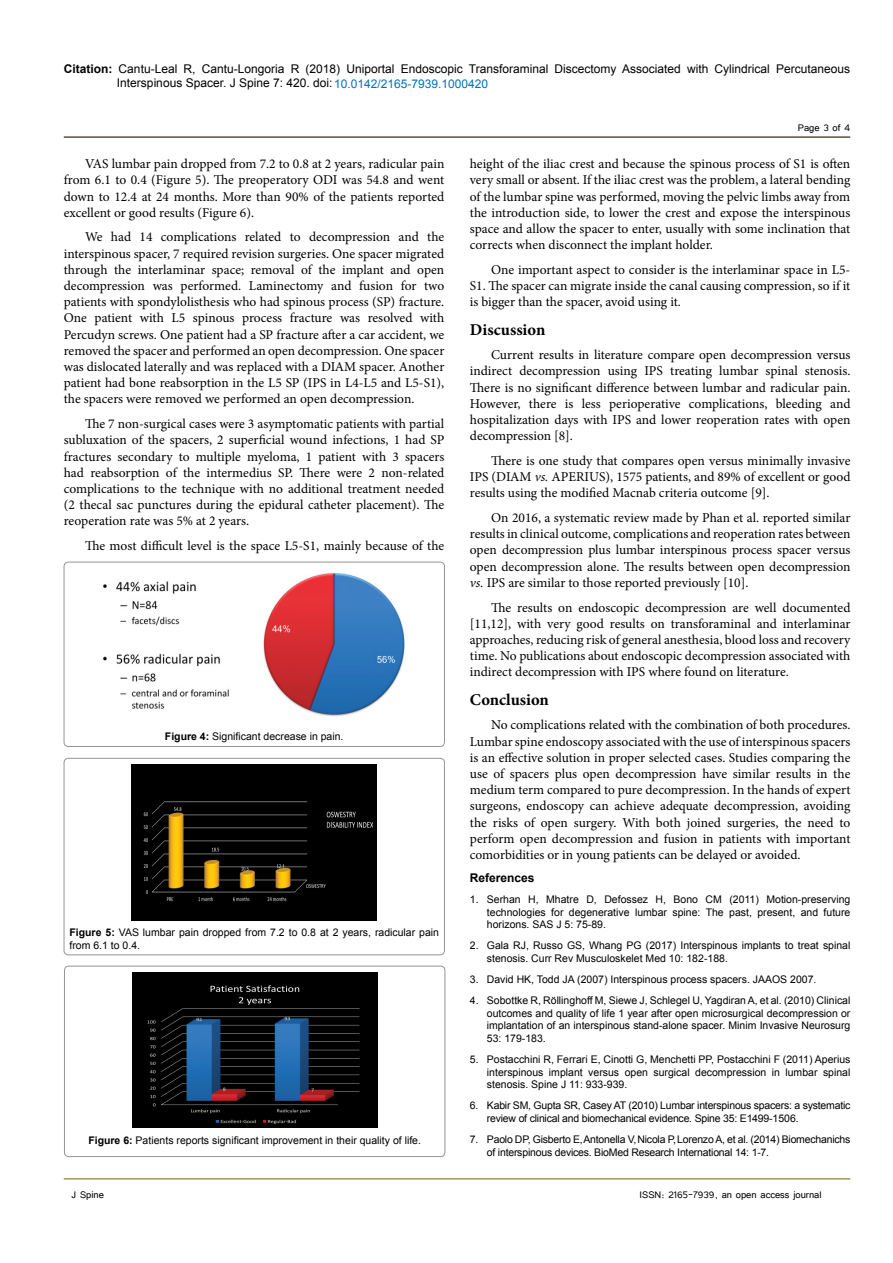
<style>
.page{position:relative;width:893px;height:1263px;background:#fff}
.page>*{position:absolute;margin:0;border:0;box-sizing:border-box;transform-origin:0 0}
.t1{font:700 16.5px "Minion Pro";color:#000}
.t2{font:13.5px/16.2px "Minion Pro";color:#000;text-align:justify}
.t3{font:12px/14.4px "Arial";color:#000}
.t4{font:12px "Tunga";color:#000}
.t5{font:700 12px "Arial";color:#000}
.t6{font:10.5px/12.6px "Arial";color:#000;text-align:justify}
.t7{font:10.5px/12.6px "Arial";letter-spacing:-.02em;color:#000}
.s1{font-weight:700}
.s2{color:#0072bc}
.s3{font-style:italic}
</style>
<div class="page">
<hr style="left:64px;top:136px;width:786px;height:2px;background:#624d45">
<hr style="left:64px;top:1179px;width:786px;height:1px;background:#7f5d00">
<div style="left:64px;top:758px;width:380px;height:197px;border:1px solid #939598;border-radius:4px"></div>
<img style="left:132px;top:765px;width:245px;height:155px">
<div style="left:64px;top:562px;width:380px;height:184px;border:1px solid #939598;border-radius:4px"></div>
<img style="left:103px;top:573px;width:302px;height:144px">
<div style="left:64px;top:966px;width:381px;height:191px;border:1px solid #939598;border-radius:4px"></div>
<img style="left:132px;top:972px;width:245px;height:156px">
<p class="t3" style="left:117px;top:61px;width:735px;text-indent:-53px"><span class="s1">Citation:</span> Cantu-Leal R, Cantu-Longoria R (2018) Uniportal Endoscopic Transforaminal Discectomy Associated with Cylindrical Percutaneous<br>Interspinous Spacer. J Spine 7: 420. doi: <span class="s2">10.0142/2165-7939.1000420</span></p>
<p class="t4" style="left:798px;top:120px;width:54px">Page 3 of 4</p>
<p class="t2" style="left:64px;top:156px;width:382px;text-indent:21px">VAS lumbar pain dropped from 7.2 to 0.8 at 2 years, radicular pain from 6.1 to 0.4 (Figure 5). The preoperatory ODI was 54.8 and went down to 12.4 at 24 months. More than 90% of the patients reported excellent or good results (Figure 6).</p>
<p class="t2" style="left:64px;top:229px;width:382px;text-indent:21px">We had 14 complications related to decompression and the interspinous spacer, 7 required revision surgeries. One spacer migrated through the interlaminar space; removal of the implant and open decompression was performed. Laminectomy and fusion for two patients with spondylolisthesis who had spinous process (SP) fracture.<br>One patient with L5 spinous process fracture was resolved with Percudyn screws. One patient had a SP fracture after a car accident, we removed the spacer and performed an open decompression. One spacer was dislocated laterally and was replaced with a DIAM spacer. Another patient had bone reabsorption in the L5 SP (IPS in L4-L5 and L5-S1), the spacers were removed we performed an open decompression.</p>
<p class="t2" style="left:64px;top:416px;width:382px;text-indent:21px">The 7 non-surgical cases were 3 asymptomatic patients with partial subluxation of the spacers, 2 superficial wound infections, 1 had SP fractures secondary to multiple myeloma, 1 patient with 3 spacers had reabsorption of the intermedius SP. There were 2 non-related complications to the technique with no additional treatment needed (2 thecal sac punctures during the epidural catheter placement). The reoperation rate was 5% at 2 years.</p>
<p class="t2" style="left:85px;top:538px;width:361px">The most difficult level is the space L5-S1, mainly because of the</p>
<p class="t6" style="left:165px;top:730px;width:180px"><span class="s1">Figure 4:</span> Significant decrease in pain.</p>
<p class="t6" style="left:69px;top:926px;width:371px"><span class="s1">Figure 5:</span> VAS lumbar pain dropped from 7.2 to 0.8 at 2 years, radicular pain from 6.1 to 0.4.</p>
<p class="t6" style="left:88px;top:1134px;width:334px"><span class="s1">Figure 6:</span> Patients reports significant improvement in their quality of life.</p>
<p class="t2" style="left:470px;top:156px;width:382px">height of the iliac crest and because the spinous process of S1 is often very small or absent. If the iliac crest was the problem, a lateral bending of the lumbar spine was performed, moving the pelvic limbs away from the introduction side, to lower the crest and expose the interspinous space and allow the spacer to enter, usually with some inclination that corrects when disconnect the implant holder.</p>
<p class="t2" style="left:470px;top:261px;width:382px;text-indent:21px">One important aspect to consider is the interlaminar space in L5- S1. The spacer can migrate inside the canal causing compression, so if it is bigger than the spacer, avoid using it.</p>
<p class="t1" style="left:470px;top:318px;width:77px">Discussion</p>
<p class="t2" style="left:470px;top:347px;width:382px;text-indent:21px">Current results in literature compare open decompression versus indirect decompression using IPS treating lumbar spinal stenosis.<br>There is no significant difference between lumbar and radicular pain.<br>However, there is less perioperative complications, bleeding and hospitalization days with IPS and lower reoperation rates with open decompression [8].</p>
<p class="t2" style="left:470px;top:453px;width:382px;text-indent:21px">There is one study that compares open versus minimally invasive IPS (DIAM <span class="s3">vs.</span> APERIUS), 1575 patients, and 89% of excellent or good results using the modified Macnab criteria outcome [9].</p>
<p class="t2" style="left:470px;top:510px;width:382px;text-indent:21px">On 2016, a systematic review made by Phan et al. reported similar results in clinical outcome, complications and reoperation rates between open decompression plus lumbar interspinous process spacer versus open decompression alone. The results between open decompression <span class="s3">vs.</span> IPS are similar to those reported previously [10].</p>
<p class="t2" style="left:470px;top:599px;width:382px;text-indent:21px">The results on endoscopic decompression are well documented [11,12], with very good results on transforaminal and interlaminar approaches, reducing risk of general anesthesia, blood loss and recovery time. No publications about endoscopic decompression associated with indirect decompression with IPS where found on literature.</p>
<p class="t1" style="left:470px;top:688px;width:81px">Conclusion</p>
<p class="t2" style="left:470px;top:717px;width:382px;text-indent:21px">No complications related with the combination of both procedures.<br>Lumbar spine endoscopy associated with the use of interspinous spacers is an effective solution in proper selected cases. Studies comparing the use of spacers plus open decompression have similar results in the medium term compared to pure decompression. In the hands of expert surgeons, endoscopy can achieve adequate decompression, avoiding the risks of open surgery. With both joined surgeries, the need to perform open decompression and fusion in patients with important comorbidities or in young patients can be delayed or avoided.</p>
<p class="t5" style="left:470px;top:870px;width:66px">References</p>
<p class="t6" style="left:487px;top:893px;width:365px;text-indent:-17px">1. Serhan H, Mhatre D, Defossez H, Bono CM (2011) Motion-preserving technologies for degenerative lumbar spine: The past, present, and future horizons. SAS J 5: 75-89.</p>
<p class="t6" style="left:487px;top:939px;width:365px;text-indent:-17px">2. Gala RJ, Russo GS, Whang PG (2017) Interspinous implants to treat spinal stenosis. Curr Rev Musculoskelet Med 10: 182-188.</p>
<p class="t6" style="left:470px;top:973px;width:348px">3. David HK, Todd JA (2007) Interspinous process spacers. JAAOS 2007.</p>
<p class="t6" style="left:487px;top:994px;width:365px;text-indent:-17px">4. Sobottke R, Röllinghoff M, Siewe J, Schlegel U, Yagdiran A, et al. (2010) Clinical outcomes and quality of life 1 year after open microsurgical decompression or implantation of an interspinous stand-alone spacer. Minim Invasive Neurosurg 53: 179-183.</p>
<p class="t6" style="left:487px;top:1053px;width:365px;text-indent:-17px">5. Postacchini R, Ferrari E, Cinotti G, Menchetti PP, Postacchini F (2011) Aperius interspinous implant versus open surgical decompression in lumbar spinal stenosis. Spine J 11: 933-939.</p>
<p class="t7" style="left:487px;top:1099px;width:365px;text-indent:-17px">6. Kabir SM, Gupta SR, Casey AT (2010) Lumbar interspinous spacers: a systematic review of clinical and biomechanical evidence. Spine 35: E1499-1506.</p>
<p class="t7" style="left:487px;top:1133px;width:365px;text-indent:-17px">7. Paolo DP, Gisberto E,Antonella V,Nicola P,Lorenzo A, et al. (2014) Biomechanichs of interspinous devices. BioMed Research International 14: 1-7.</p>
<p class="t4" style="left:72px;top:1187px;width:34px">J Spine</p>
<p class="t4" style="left:639px;top:1187px;width:184px">ISSN: 2165-7939, an open access journal</p>
</div>
